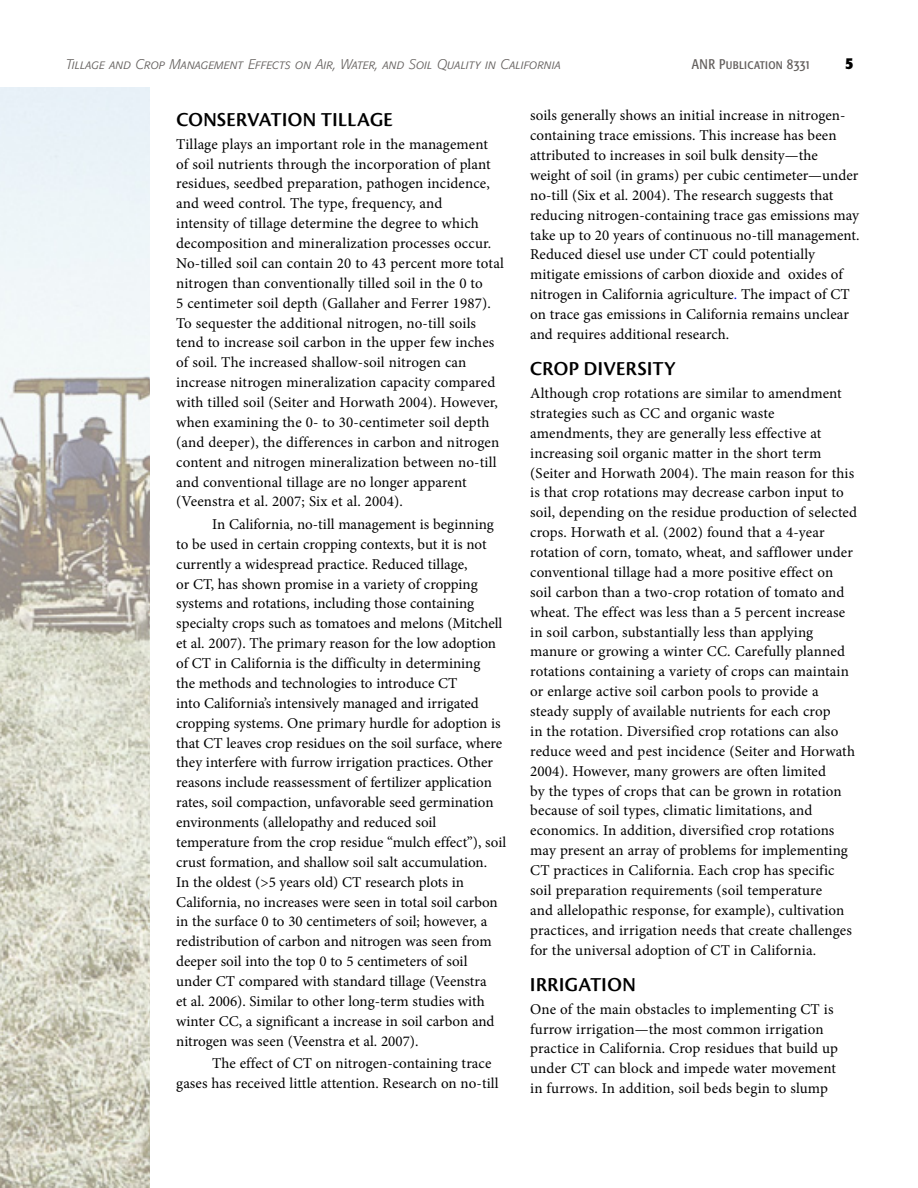
<style>
.page{position:relative;width:918px;height:1188px;background:#fff}
.page>*{position:absolute;margin:0;border:0;box-sizing:border-box;transform-origin:0 0}
.t1{font:20.7px "Cronos Pro Semibold Disp";letter-spacing:.02em;color:#000}
.t2{font:700 condensed 16.5px "Formata";color:#000}
.t3{font:15px/20px "Minion Pro";letter-spacing:.005em;color:#000}
.t4{font:13.8px "Formata Light Italic SC";letter-spacing:.005em;color:#64605e}
.t5{font:13.8px "Formata Condensed SC";letter-spacing:.02em;color:#64605e}
.s1{color:#0000fa}
</style>
<div class="page">
<img style="left:0;top:88px;width:150px;height:1100px">
<p class="t4" style="left:66px;top:56px;width:497px">Tillage and Crop Management Effects on Air, Water, and Soil Quality in California</p>
<p class="t5" style="left:692px;top:56px;width:120px">ANR Publication 8331</p>
<p class="t2" style="left:845px;top:53px;width:10px">5</p>
<p class="t3" style="left:530px;top:106px;width:331px">soils generally shows an initial increase in nitrogen&shy;containing trace emissions. This increase has been attributed to increases in soil bulk density—the weight of soil (in grams) per cubic centimeter—under no-till (Six et al. 2004). The research suggests that reducing nitrogen-containing trace gas emissions may take up to 20 years of continuous no-till management.<br>Reduced diesel use under CT could potentially mitigate emissions of carbon dioxide and oxides of nitrogen in California agriculture<span class="s1">.</span> The impact of CT on trace gas emissions in California remains unclear and requires additional research.</p>
<h1 class="t1" style="left:530px;top:357px;width:147px">CROP DIVERSITY</h1>
<p class="t3" style="left:530px;top:383px;width:328px">Although crop rotations are similar to amendment strategies such as CC and organic waste amendments, they are generally less effective at increasing soil organic matter in the short term (Seiter and Horwath 2004). The main reason for this is that crop rotations may decrease carbon input to soil, depending on the residue production of selected crops. Horwath et al. (2002) found that a 4-year rotation of corn, tomato, wheat, and safflower under conventional tillage had a more positive effect on soil carbon than a two-crop rotation of tomato and wheat. The effect was less than a 5 percent increase in soil carbon, substantially less than applying manure or growing a winter CC. Carefully planned rotations containing a variety of crops can maintain or enlarge active soil carbon pools to provide a steady supply of available nutrients for each crop<br>in the rotation. Diversified crop rotations can also reduce weed and pest incidence (Seiter and Horwath 2004). However, many growers are often limited<br>by the types of crops that can be grown in rotation because of soil types, climatic limitations, and economics. In addition, diversified crop rotations may present an array of problems for implementing CT practices in California. Each crop has specific soil preparation requirements (soil temperature<br>and allelopathic response, for example), cultivation practices, and irrigation needs that create challenges for the universal adoption of CT in California.</p>
<h1 class="t1" style="left:530px;top:973px;width:107px">IRRIGATION</h1>
<p class="t3" style="left:530px;top:999px;width:309px">One of the main obstacles to implementing CT is furrow irrigation—the most common irrigation practice in California. Crop residues that build up under CT can block and impede water movement in furrows. In addition, soil beds begin to slump</p>
<h1 class="t1" style="left:176px;top:107px;width:218px">CONSERVATION TILLAGE</h1>
<p class="t3" style="left:176px;top:134px;width:329px">Tillage plays an important role in the management<br>of soil nutrients through the incorporation of plant residues, seedbed preparation, pathogen incidence, and weed control. The type, frequency, and<br>intensity of tillage determine the degree to which decomposition and mineralization processes occur.<br>No-tilled soil can contain 20 to 43 percent more total nitrogen than conventionally tilled soil in the 0 to<br>5 centimeter soil depth (Gallaher and Ferrer 1987).<br>To sequester the additional nitrogen, no-till soils tend to increase soil carbon in the upper few inches of soil. The increased shallow-soil nitrogen can increase nitrogen mineralization capacity compared with tilled soil (Seiter and Horwath 2004). However, when examining the 0- to 30-centimeter soil depth (and deeper), the differences in carbon and nitrogen content and nitrogen mineralization between no-till and conventional tillage are no longer apparent (Veenstra et al. 2007; Six et al. 2004).</p>
<p class="t3" style="left:176px;top:514px;width:332px;text-indent:36px">In California, no-till management is beginning to be used in certain cropping contexts, but it is not currently a widespread practice. Reduced tillage,<br>or CT, has shown promise in a variety of cropping systems and rotations, including those containing specialty crops such as tomatoes and melons (Mitchell et al. 2007). The primary reason for the low adoption of CT in California is the difficulty in determining<br>the methods and technologies to introduce CT<br>into California’s intensively managed and irrigated cropping systems. One primary hurdle for adoption is that CT leaves crop residues on the soil surface, where they interfere with furrow irrigation practices. Other reasons include reassessment of fertilizer application rates, soil compaction, unfavorable seed germination environments (allelopathy and reduced soil temperature from the crop residue “mulch effect”), soil crust formation, and shallow soil salt accumulation.<br>In the oldest (&gt;5 years old) CT research plots in California, no increases were seen in total soil carbon in the surface 0 to 30 centimeters of soil; however, a redistribution of carbon and nitrogen was seen from deeper soil into the top 0 to 5 centimeters of soil under CT compared with standard tillage (Veenstra<br>et al. 2006). Similar to other long-term studies with winter CC, a significant a increase in soil carbon and nitrogen was seen (Veenstra et al. 2007).</p>
<p class="t3" style="left:176px;top:1054px;width:324px;text-indent:36px">The effect of CT on nitrogen-containing trace gases has received little attention. Research on no-till</p>
</div>
